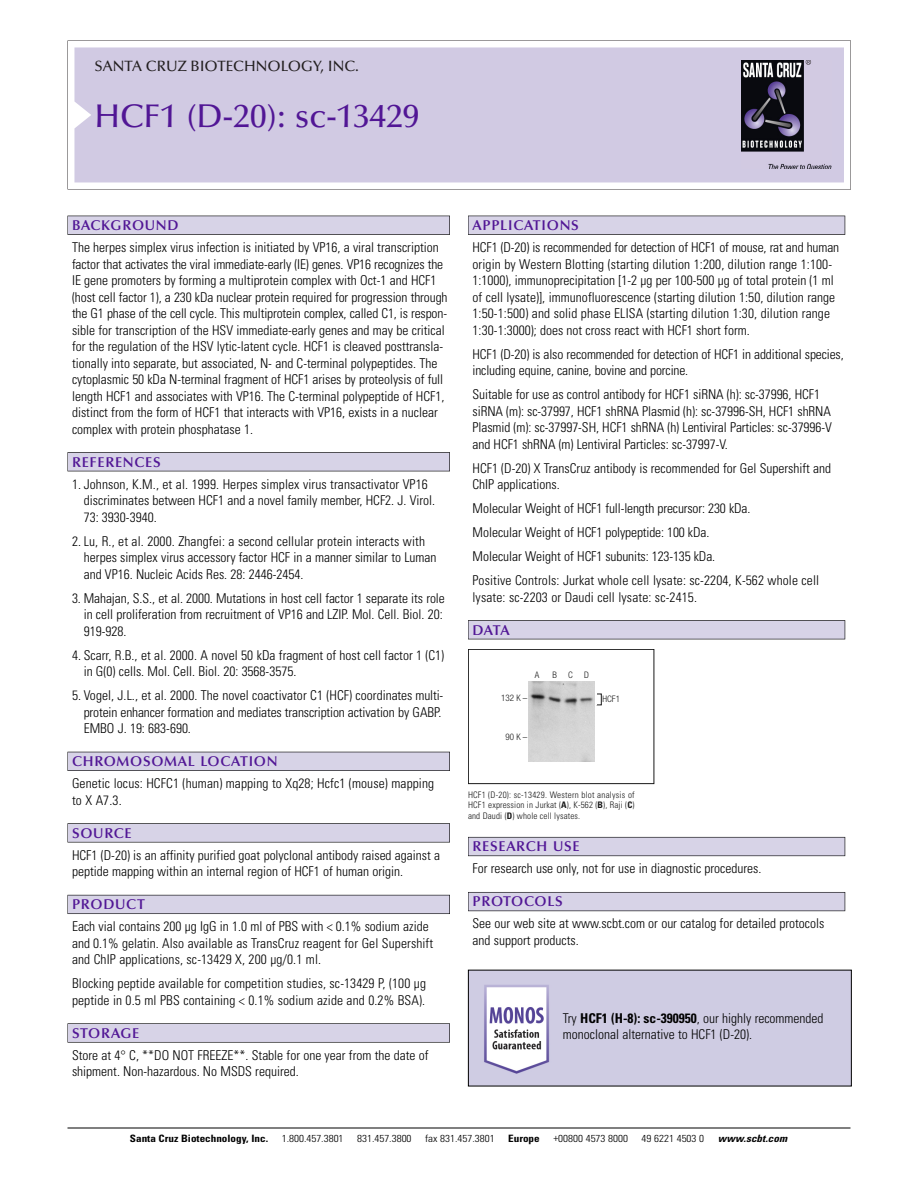
<style>
.page{position:relative;width:918px;height:1188px;background:#fff}
.page>*{position:absolute;margin:0;border:0;box-sizing:border-box;transform-origin:0 0}
.t1{font:500 33px "Optima";color:#511695}
.t2{font:500 15px "Optima";color:#231f20}
.t3{font:600 14.25px "Optima";letter-spacing:.05em;color:#511695}
.t4{font:300 condensed 13.5px/16.5px "Univers";color:#000}
.t5{font:300 condensed 10.2px "Univers";color:#000;scale:1.1 1}
.t6{font:700 condensed 10.2px "Univers";color:#000;scale:1.1 1}
.t7{font:italic 700 condensed 10.2px "Univers";letter-spacing:.005em;color:#000;scale:1.1 1}
.t8{font:9px/10.5px "Univers Condensed Light+GVVGNX";letter-spacing:.015em;color:#191919;text-align:justify}
.t9{font:9px "Helvetica Neue Light Cond+DEUNRM";color:#191919}
.s1{font-family:"Univers Condensed Bold+BIMCRI"}
.s2{font-weight:700}
</style>
<div class="page">
<svg style="left:68px;top:40px;width:783px;height:149px"></svg>
<div style="left:74px;top:47px;width:770px;height:135px;background:#d1cae3"></div>
<img style="left:741px;top:60px;width:90px;height:108px">
<div style="left:68px;top:216px;width:382px;height:19px;background:#525155"></div>
<div style="left:68px;top:216px;width:381px;height:18px;background:#d7d3e7"></div>
<div style="left:68px;top:452px;width:382px;height:19px;background:#525155"></div>
<div style="left:68px;top:453px;width:381px;height:18px;background:#d7d3e7"></div>
<div style="left:68px;top:752px;width:382px;height:19px;background:#525158"></div>
<div style="left:68px;top:752px;width:381px;height:18px;background:#d7d3e7"></div>
<div style="left:68px;top:823px;width:382px;height:19px;background:#575759"></div>
<div style="left:68px;top:824px;width:381px;height:18px;background:#d7d3e7"></div>
<div style="left:68px;top:895px;width:382px;height:19px;background:#5b5a62"></div>
<div style="left:68px;top:895px;width:381px;height:18px;background:#d7d3e7"></div>
<div style="left:68px;top:1023px;width:382px;height:20px;background:#626263"></div>
<div style="left:68px;top:1024px;width:381px;height:18px;background:#d7d3e7"></div>
<div style="left:468px;top:216px;width:377px;height:19px;background:#525155"></div>
<div style="left:468px;top:216px;width:377px;height:18px;background:#d7d3e7"></div>
<div style="left:468px;top:620px;width:377px;height:19px;background:#525155"></div>
<div style="left:468px;top:621px;width:377px;height:18px;background:#d7d3e7"></div>
<div style="left:468px;top:837px;width:377px;height:19px;background:#66646d"></div>
<div style="left:468px;top:838px;width:377px;height:18px;background:#d7d3e7"></div>
<div style="left:468px;top:892px;width:377px;height:19px;background:#5b5961"></div>
<div style="left:468px;top:893px;width:377px;height:18px;background:#d7d3e7"></div>
<hr style="left:68px;top:1128px;width:782px;height:1px;background:#000">
<div style="left:468px;top:649px;width:186px;height:135px;border:1px solid #191919"></div>
<img style="left:528px;top:682px;width:67px;height:79px">
<img style="left:470px;top:972px;width:380px;height:112px">
<p class="t2" style="left:94px;top:61px;width:266px">SANTA CRUZ BIOTECHNOLOGY, INC.</p>
<h1 class="t1" style="left:94px;top:103px;width:326px">HCF1 (D-20): sc-13429</h1>
<p class="t3" style="left:72px;top:219px;width:108px">BACKGROUND</p>
<p class="t4" style="left:72px;top:240px;width:377px">The herpes simplex virus infection is initiated by VP16, a viral transcription factor that activates the viral immediate-early (IE) genes. VP16 recognizes the IE gene promoters by forming a multiprotein complex with Oct-1 and HCF1 (host cell factor 1), a 230 kDa nuclear protein required for progression through the G1 phase of the cell cycle. This multiprotein complex, called C1, is respon&shy;sible for transcription of the HSV immediate-early genes and may be critical for the regulation of the HSV lytic-latent cycle. HCF1 is cleaved posttransla&shy;tionally into separate, but associated, N- and C-terminal polypeptides. The cytoplasmic 50 kDa N-terminal fragment of HCF1 arises by proteolysis of full length HCF1 and associates with VP16. The C-terminal polypeptide of HCF1, distinct from the form of HCF1 that interacts with VP16, exists in a nuclear complex with protein phosphatase 1.</p>
<p class="t3" style="left:72px;top:456px;width:90px">REFERENCES</p>
<p class="t4" style="left:84px;top:477px;width:353px;text-indent:-12px">1. Johnson, K.M., et al. 1999. Herpes simplex virus transactivator VP16 discriminates between HCF1 and a novel family member, HCF2. J. Virol.<br>73: 3930-3940.</p>
<p class="t4" style="left:84px;top:534px;width:354px;text-indent:-12px">2. Lu, R., et al. 2000. Zhangfei: a second cellular protein interacts with herpes simplex virus accessory factor HCF in a manner similar to Luman and VP16. Nucleic Acids Res. 28: 2446-2454.</p>
<p class="t4" style="left:84px;top:591px;width:363px;text-indent:-12px">3. Mahajan, S.S., et al. 2000. Mutations in host cell factor 1 separate its role in cell proliferation from recruitment of VP16 and LZIP. Mol. Cell. Biol. 20:<br>919-928.</p>
<p class="t4" style="left:84px;top:648px;width:362px;text-indent:-12px">4. Scarr, R.B., et al. 2000. A novel 50 kDa fragment of host cell factor 1 (C1) in G(0) cells. Mol. Cell. Biol. 20: 3568-3575.</p>
<p class="t4" style="left:84px;top:688px;width:361px;text-indent:-12px">5. Vogel, J.L., et al. 2000. The novel coactivator C1 (HCF) coordinates multi&shy;protein enhancer formation and mediates transcription activation by GABP.<br>EMBO J. 19: 683-690.</p>
<p class="t3" style="left:72px;top:756px;width:207px">CHROMOSOMAL LOCATION</p>
<p class="t4" style="left:72px;top:776px;width:364px">Genetic locus: HCFC1 (human) mapping to Xq28; Hcfc1 (mouse) mapping to X A7.3.</p>
<p class="t3" style="left:72px;top:827px;width:61px">SOURCE</p>
<p class="t4" style="left:72px;top:848px;width:370px">HCF1 (D-20) is an affinity purified goat polyclonal antibody raised against a peptide mapping within an internal region of HCF1 of human origin.</p>
<p class="t3" style="left:72px;top:899px;width:74px">PRODUCT</p>
<p class="t4" style="left:72px;top:919px;width:363px">Each vial contains 200 µg IgG in 1.0 ml of PBS with &lt; 0.1% sodium azide and 0.1% gelatin. Also available as TransCruz reagent for Gel Supershift and ChIP applications, sc-13429 X, 200 µg/0.1 ml.</p>
<p class="t4" style="left:72px;top:976px;width:356px">Blocking peptide available for competition studies, sc-13429 P, (100 µg peptide in 0.5 ml PBS containing &lt; 0.1% sodium azide and 0.2% BSA).</p>
<p class="t3" style="left:72px;top:1027px;width:69px">STORAGE</p>
<p class="t4" style="left:72px;top:1048px;width:358px">Store at 4° C, **DO NOT FREEZE**. Stable for one year from the date of shipment. Non-hazardous. No MSDS required.</p>
<p class="t3" style="left:473px;top:219px;width:108px">APPLICATIONS</p>
<p class="t4" style="left:473px;top:240px;width:368px">HCF1 (D-20) is recommended for detection of HCF1 of mouse, rat and human origin by Western Blotting (starting dilution 1:200, dilution range 1:100- 1:1000), immunoprecipitation [1-2 µg per 100-500 µg of total protein (1 ml of cell lysate)], immunofluorescence (starting dilution 1:50, dilution range 1:50-1:500) and solid phase ELISA (starting dilution 1:30, dilution range 1:30-1:3000); does not cross react with HCF1 short form.</p>
<p class="t4" style="left:473px;top:347px;width:373px">HCF1 (D-20) is also recommended for detection of HCF1 in additional species, including equine, canine, bovine and porcine.</p>
<p class="t4" style="left:473px;top:387px;width:361px">Suitable for use as control antibody for HCF1 siRNA (h): sc-37996, HCF1 siRNA (m): sc-37997, HCF1 shRNA Plasmid (h): sc-37996-SH, HCF1 shRNA Plasmid (m): sc-37997-SH, HCF1 shRNA (h) Lentiviral Particles: sc-37996-V and HCF1 shRNA (m) Lentiviral Particles: sc-37997-V.</p>
<p class="t4" style="left:473px;top:461px;width:360px">HCF1 (D-20) X TransCruz antibody is recommended for Gel Supershift and<br>ChIP applications.</p>
<p class="t4" style="left:473px;top:497px;width:348px;line-height:24px">Molecular Weight of HCF1 full-length precursor: 230 kDa.<br>Molecular Weight of HCF1 polypeptide: 100 kDa.<br>Molecular Weight of HCF1 subunits: 123-135 kDa.<br>Positive Controls: Jurkat whole cell lysate: sc-2204, K-562 whole cell</p>
<p class="t4" style="left:473px;top:590px;width:226px">lysate: sc-2203 or Daudi cell lysate: sc-2415.</p>
<p class="t3" style="left:473px;top:624px;width:39px">DATA</p>
<p class="t9" style="left:535px;top:672px;width:6px">A</p>
<p class="t9" style="left:552px;top:672px;width:6px">B</p>
<p class="t9" style="left:568px;top:672px;width:22px">C D</p>
<p class="t9" style="left:501px;top:695px;width:28px">132 K –</p>
<p class="t9" style="left:506px;top:734px;width:23px">90K–</p>
<p class="t9" style="left:603px;top:695px;width:19px">HCF1</p>
<p class="t8" style="left:468px;top:790px;width:168px">HCF1 (D-20): sc-13429. Western blot analysis of HCF1 expression in Jurkat (<span class="s1">A</span>), K-562 (<span class="s1">B</span>), Raji (<span class="s1">C</span>) and Daudi (<span class="s1">D</span>) whole cell lysates.</p>
<p class="t3" style="left:473px;top:841px;width:109px">RESEARCH USE</p>
<p class="t4" style="left:473px;top:862px;width:290px">For research use only, not for use in diagnostic procedures.</p>
<p class="t3" style="left:473px;top:896px;width:92px">PROTOCOLS</p>
<p class="t4" style="left:473px;top:917px;width:353px">See our web site at www.scbt.com or our catalog for detailed protocols and support products.</p>
<p class="t4" style="left:563px;top:1011px;width:262px">Try <span class="s2">HCF1 (H-8): sc-390950</span>, our highly recommended monoclonal alternative to HCF1 (D-20).</p>
<p class="t6" style="left:130px;top:1135px;width:127px">Santa Cruz Biotechnology, Inc.</p>
<p class="t5" style="left:282px;top:1135px;width:58px">1.800.457.3801</p>
<p class="t5" style="left:357px;top:1135px;width:51px">831.457.3800</p>
<p class="t5" style="left:425px;top:1135px;width:65px">fax 831.457.3801</p>
<p class="t6" style="left:508px;top:1135px;width:30px">Europe</p>
<p class="t5" style="left:553px;top:1135px;width:69px">+00800 4573 8000</p>
<p class="t5" style="left:642px;top:1135px;width:58px">49 6221 4503 0</p>
<p class="t7" style="left:718px;top:1135px;width:64px">www.scbt.com</p>
</div>
